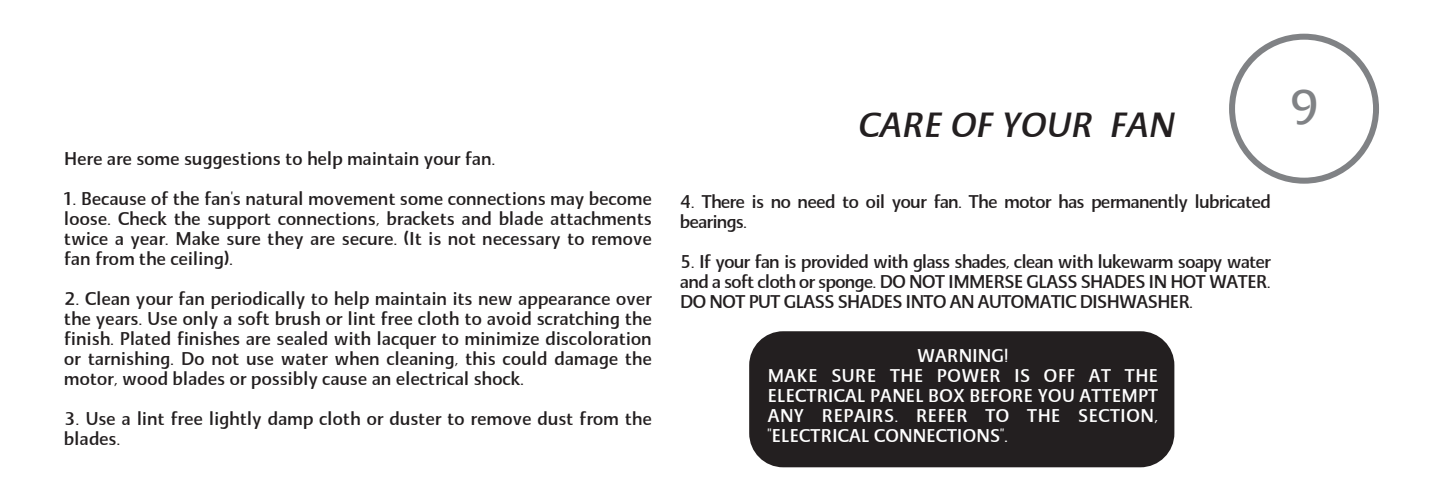
<style>
.page{position:relative;width:1440px;height:504px;background:#fff}
.page>*{position:absolute;margin:0;border:0;box-sizing:border-box;transform-origin:0 0}
.t1{font:500 48px "AI Quanta";color:#808285}
.t2{font:italic 500 34px "AI Quanta";color:#231f20}
.t3{font:500 18px/20px "AI Quanta";color:#231f20;text-align:justify}
.t4{font:500 18px/20px "AI Quanta";color:#fff}
.t5{font:500 18px/20px "AI Quanta";letter-spacing:-.035em;color:#231f20}
</style>
<div class="page">
<div style="left:749px;top:331px;width:425px;height:136px;background:#231f20;border-radius:34px"></div>
<div style="left:1229px;top:34px;width:150px;height:150px;border:6px solid #808285;border-radius:50%"></div>
<p class="t3" style="left:64px;top:149px;width:433px">Here are some suggestions to help maintain your fan.</p>
<p class="t3" style="left:64px;top:189px;width:589px">1. Because of the fan's natural movement some connections may become loose. Check the support connections, brackets and blade attachments twice a year. Make sure they are secure. (It is not necessary to remove fan from the ceiling).</p>
<p class="t3" style="left:64px;top:289px;width:589px">2. Clean your fan periodically to help maintain its new appearance over the years. Use only a soft brush or lint free cloth to avoid scratching the finish. Plated finishes are sealed with lacquer to minimize discoloration or tarnishing. Do not use water when cleaning, this could damage the motor, wood blades or possibly cause an electrical shock.</p>
<p class="t3" style="left:64px;top:409px;width:589px">3. Use a lint free lightly damp cloth or duster to remove dust from the blades.</p>
<h2 class="t2" style="left:856px;top:108px;width:324px">CARE OF YOUR FAN</h2>
<h1 class="t1" style="left:1288px;top:82px;width:33px">9</h1>
<p class="t5" style="left:680px;top:192px;width:592px">4. There is no need to oil your fan. The motor has permanently lubricated bearings.</p>
<p class="t3" style="left:680px;top:252px;width:592px">5. If your fan is provided with glass shades, clean with lukewarm soapy water and a soft cloth or sponge. DO NOT IMMERSE GLASS SHADES IN HOT WATER.<br>DO NOT PUT GLASS SHADES INTO AN AUTOMATIC DISHWASHER.</p>
<p class="t4" style="left:767px;top:346px;width:392px;text-indent:149px">WARNING!<br>MAKE SURE THE POWER IS OFF AT THE<br>ELECTRICAL PANEL BOX BEFORE YOU ATTEMPT<br>ANY REPAIRS. REFER TO THE SECTION, "ELECTRICAL CONNECTIONS".</p>
</div>
